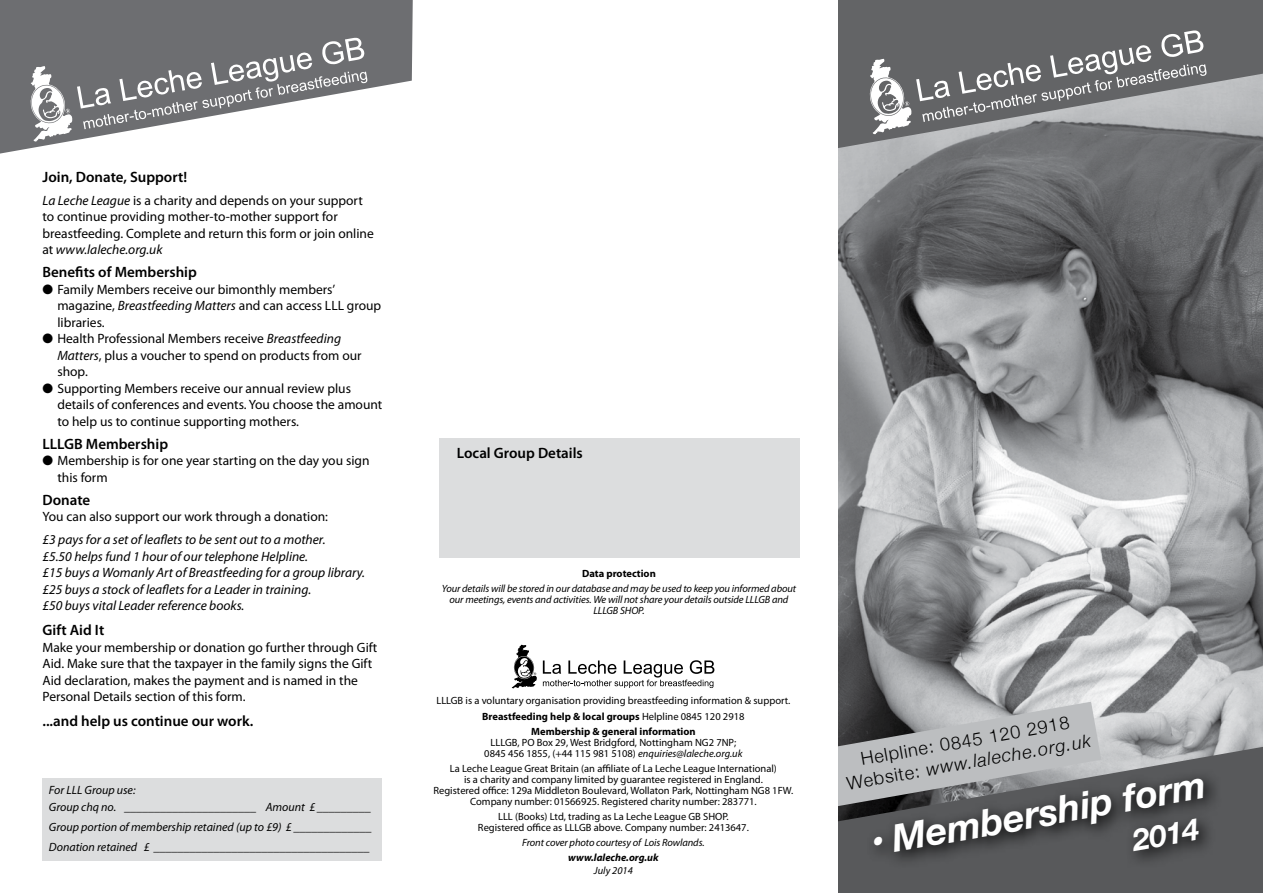
<style>
.page{position:relative;width:1263px;height:893px;background:#fff}
.page>*{position:absolute;margin:0;border:0;box-sizing:border-box;transform-origin:0 0}
.t1{font:italic 700 37.5px "Helvetica Neue";color:#fff}
.t2{font:italic 700 30px "Helvetica Neue";color:#fff}
.t3{font:300 18px/21.6px "Helvetica Neue";color:#000;text-align:center}
.t4{font:600 15px "Myriad Pro";color:#000}
.t5{font:13.5px/16.5px "Myriad Pro";color:#000}
.t6{font:italic 13.5px/16.5px "Myriad Pro";color:#000}
.t7{font:italic 12px/17.7px "Myriad Pro";color:#000}
.t8{font:10.5px/10.9px "Myriad Pro";color:#000;text-align:center}
.t9{font:italic 10.5px/10.9px "Myriad Pro";letter-spacing:-.01em;color:#000;text-align:center}
.t10{font:italic 700 10.5px "Myriad Pro";color:#000}
.t11{font:700 10.5px "Myriad Pro";color:#000}
.s1{font-style:italic}
.s2{font-weight:700}
</style>
<div class="page">
<img style="left:838px;top:148px;width:425px;height:599px">
<div style="left:43px;top:778px;width:339px;height:83px;background:#dcddde"></div>
<div style="left:439px;top:438px;width:360px;height:119px;background:#dcddde"></div>
<svg style="left:838px;top:0;width:425px;height:148px;background:#717375"></svg>
<svg style="left:868px;top:30px;width:338px;height:105px;background:#838486"></svg>
<svg style="left:838px;top:747px;width:425px;height:146px;background:#626365"></svg>
<svg style="left:838px;top:702px;width:263px;height:104px;background:#a8a9ab"></svg>
<svg style="left:865px;top:769px;width:357px;height:101px;background:#575859"></svg>
<svg style="left:0;top:0;width:413px;height:154px;fill:#6d6e71"></svg>
<svg style="left:29px;top:38px;width:338px;height:104px"></svg>
<svg style="left:543px;top:660px;width:171px;height:28px"></svg>
<svg style="left:512px;top:645px;width:25px;height:43px"></svg>
<p class="t4" style="left:43px;top:168px;width:146px">Join, Donate, Support!</p>
<p class="t5" style="left:43px;top:192px;width:333px"><span class="s1">La Leche League</span> is a charity and depends on your support to continue providing mother-to-mother support for breastfeeding. Complete and return this form or join online at <span class="s1">www.laleche.org.uk</span></p>
<p class="t4" style="left:43px;top:263px;width:156px">Benefits of Membership</p>
<p class="t5" style="left:57px;top:281px;width:325px;text-indent:-15px">● Family Members receive our bimonthly members’ magazine, <span class="s1">Breastfeeding Matters</span> and can access LLL group libraries.</p>
<p class="t5" style="left:57px;top:330px;width:306px;text-indent:-15px">● Health Professional Members receive <span class="s1">Breastfeeding<br>Matters</span>, plus a voucher to spend on products from our shop.</p>
<p class="t5" style="left:57px;top:380px;width:326px;text-indent:-15px">● Supporting Members receive our annual review plus details of conferences and events. You choose the amount to help us to continue supporting mothers.</p>
<p class="t4" style="left:43px;top:434px;width:127px">LLLGB Membership</p>
<p class="t5" style="left:57px;top:452px;width:314px;text-indent:-15px">● Membership is for one year starting on the day you sign this form</p>
<p class="t4" style="left:43px;top:490px;width:49px">Donate</p>
<p class="t5" style="left:43px;top:508px;width:287px">You can also support our work through a donation:</p>
<p class="t6" style="left:43px;top:531px;width:324px">£3 pays for a set of leaflets to be sent out to a mother.<br>£5.50 helps fund 1 hour of our telephone Helpline.<br>£15 buys a Womanly Art of Breastfeeding for a group library. £25 buys a stock of leaflets for a Leader in training.<br>£50 buys vital Leader reference books.</p>
<p class="t4" style="left:43px;top:620px;width:63px">Gift Aid It</p>
<p class="t5" style="left:43px;top:638px;width:336px">Make your membership or donation go further through Gift Aid. Make sure that the taxpayer in the family signs the Gift Aid declaration, makes the payment and is named in the Personal Details section of this form.</p>
<p class="t4" style="left:43px;top:711px;width:212px">...and help us continue our work.</p>
<p class="t7" style="left:49px;top:780px;width:324px">For LLL Group use:<br>Group chq no. ______________________ Amount £ _________</p>
<p class="t7" style="left:49px;top:817px;width:325px;line-height:19.8px">Group portion of membership retained (up to £9) £ _____________<br>Donation retained £ ____________________________________</p>
<p class="t4" style="left:457px;top:443px;width:127px">Local Group Details</p>
<p class="t11" style="left:582px;top:567px;width:75px">Data protection</p>
<p class="t9" style="left:442px;top:583px;width:356px">Your details will be stored in our database and may be used to keep you informed about our meetings, events and activities. We will not share your details outside LLLGB and<br>LLLGB SHOP.</p>
<p class="t8" style="left:436px;top:693px;width:356px;line-height:15.1px">LLLGB is a voluntary organisation providing breastfeeding information &amp; support.<br><span class="s2">Breastfeeding help &amp; local groups</span> Helpline 0845 120 2918<br><span class="s2">Membership &amp; general information</span></p>
<p class="t8" style="left:484px;top:736px;width:260px">LLLGB, PO Box 29, West Bridgford, Nottingham NG2 7NP;<br>0845 456 1855, (+44 115 981 5108) <span class="s1">enquiries@laleche.org.uk</span></p>
<p class="t8" style="left:433px;top:763px;width:361px">La Leche League Great Britain (an affiliate of La Leche League International)<br>is a charity and company limited by guarantee registered in England.<br>Registered office: 129a Middleton Boulevard, Wollaton Park, Nottingham NG8 1FW.<br>Company number: 01566925. Registered charity number: 283771.</p>
<p class="t8" style="left:478px;top:811px;width:272px">LLL (Books) Ltd, trading as La Leche League GB SHOP.<br>Registered office as LLLGB above. Company number: 2413647.</p>
<p class="t9" style="left:522px;top:837px;width:184px">Front cover photo courtesy of Lois Rowlands.</p>
<p class="t10" style="left:568px;top:851px;width:92px">www.laleche.org.uk</p>
<p class="t9" style="left:594px;top:865px;width:40px">July 2014</p>
<h3 class="t3" style="left:841px;top:750px;width:249px;rotate:-10deg">Helpline: 0845 120 2918<br>Website: <span class="s1">www.laleche.org.uk</span></h3>
<h1 class="t1" style="left:864px;top:814px;width:343px;rotate:-10deg">• Membership form</h1>
<h2 class="t2" style="left:1129px;top:817px;width:68px;rotate:-10deg">2014</h2>
</div>
